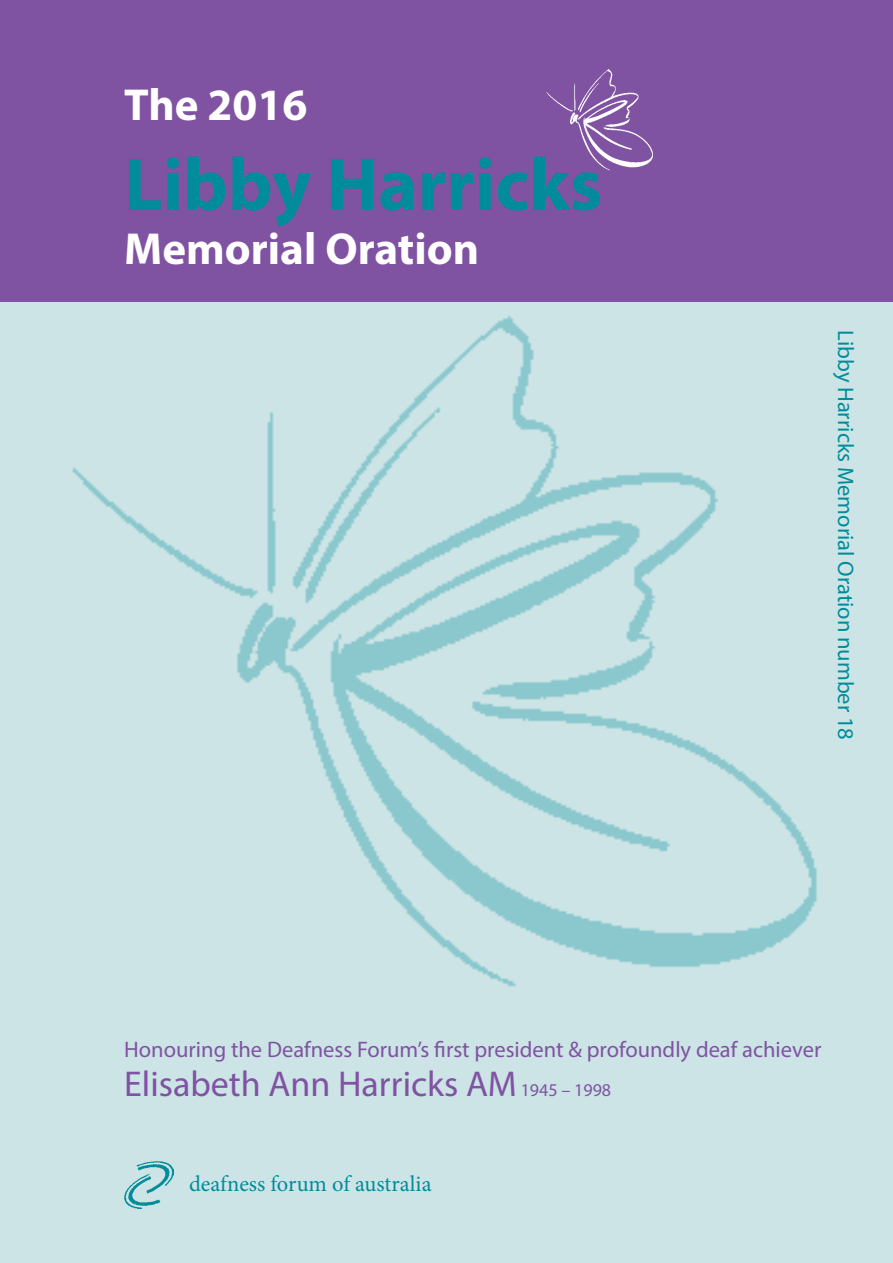
<style>
.page{position:relative;width:893px;height:1263px;background:#fff}
.page>*{position:absolute;margin:0;border:0;box-sizing:border-box;transform-origin:0 0}
.t1{font:700 75px "Myriad Pro";color:#008c9a}
.t2{font:700 45px "Myriad Pro";color:#fff}
.t3{font:36px "Myriad Pro";color:#8053a2}
.t4{font:22.5px "Myriad Pro";color:#8053a2}
.t5{font:22.5px "Myriad Pro";color:#008c9a}
.t6{font:22.5px "Minion Pro";color:#008c9a}
.s1{font-size:18px}
</style>
<div class="page">
<div style="left:1px;top:302px;width:892px;height:961px;background:#cce4e6"></div>
<div style="left:0;top:0;width:893px;height:301px;background:#8053a2"></div>
<img style="left:546px;top:69px;width:107px;height:102px">
<img style="left:72px;top:315px;width:745px;height:672px">
<img style="left:124px;top:1162px;width:49px;height:47px">
<h2 class="t2" style="left:124px;top:75px;width:185px">The 2016</h2>
<h1 class="t1" style="left:124px;top:136px;width:480px">Libby Harricks</h1>
<h2 class="t2" style="left:124px;top:219px;width:356px">Memorial Oration</h2>
<p class="t5" style="left:859px;top:330px;width:411px;rotate:90deg">Libby Harricks Memorial Oration number 18</p>
<p class="t4" style="left:124px;top:1036px;width:699px">Honouring the Deafness Forum’s first president &amp; profoundly deaf achiever</p>
<h3 class="t3" style="left:124px;top:1062px;width:488px">Elisabeth Ann Harricks AM <span class="s1">1945 – 1998</span></h3>
<p class="t6" style="left:189px;top:1169px;width:244px">deafness forum of australia</p>
</div>
